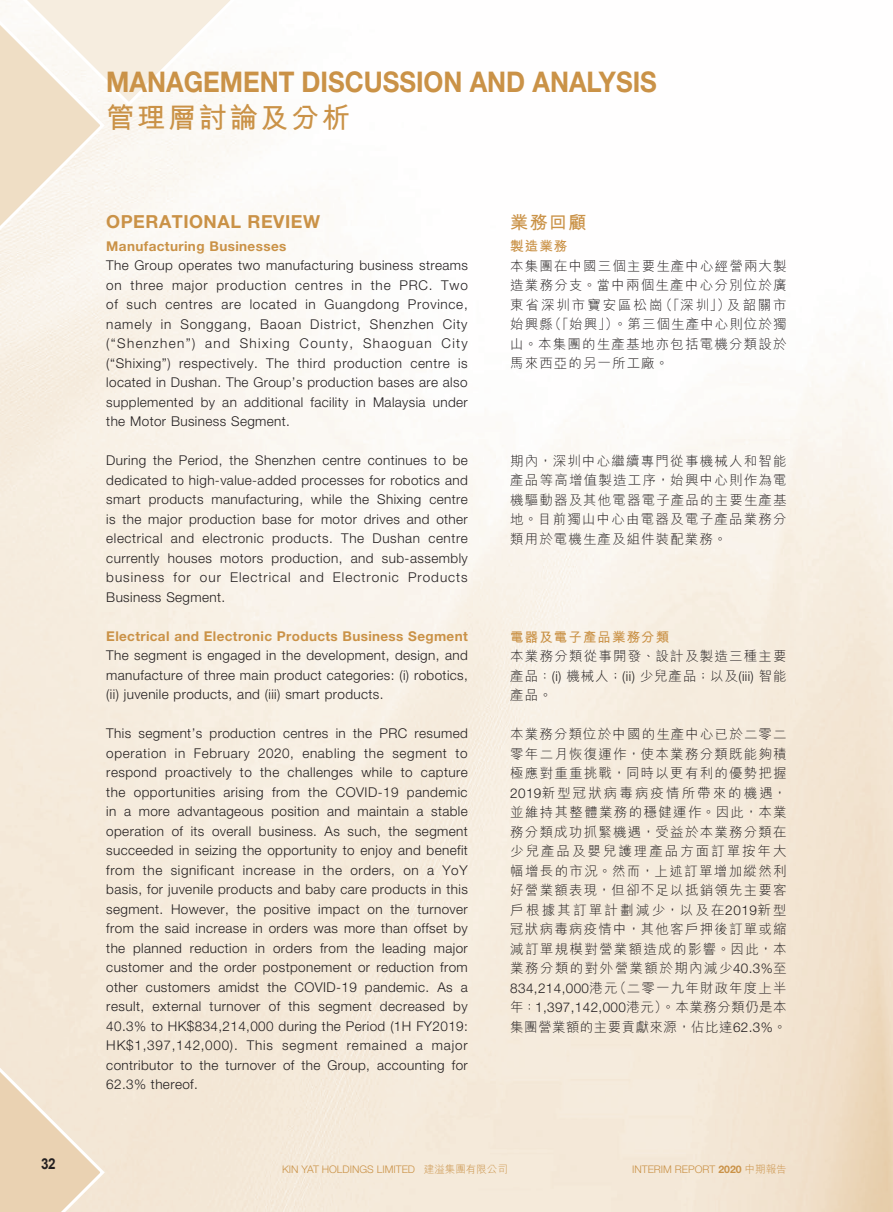
<style>
.page{position:relative;width:893px;height:1212px;background:#fff}
.page>*{position:absolute;margin:0;border:0;box-sizing:border-box;transform-origin:0 0}
.t1{font:700 28.5px "Helvetica Neue LT Std";color:#ca9247;scale:.9 1}
.t2{font:700 28.5px "M Hei HK";letter-spacing:.08em;color:#ca9247}
._01_H1{font:700 18px "Helvetica Neue LT Std";letter-spacing:.03em;color:#ca9247}
._001_H1_C{font:700 18px "M Hei HK";color:#ca9247}
.t3{font:700 15px "Arial";color:#231f20;scale:.9 1}
._00_txt{font:300 13.5px/19.5px "Helvetica Neue LT Std";letter-spacing:.03em;color:#231f20;text-align:justify}
._000_txt_C{font:300 13.5px/19.5px "M Hei HK";letter-spacing:.08em;color:#231f20;text-align:justify}
._02_H2{font:700 13.5px "Helvetica Neue LT Std";letter-spacing:.025em;color:#ca9247}
._002_H2_C{font:700 13.5px "M Hei HK";letter-spacing:.08em;color:#ca9247}
.t4{font:300 10.5px "Helvetica Neue LT Std";color:#ca9247}
.s1{font-family:"Helvetica Neue LT Std"}
.s2{font-family:"M Hei HK"}
.s3{font-weight:700}
</style>
<div class="page">
<svg style="left:0;top:1064px;width:107px;height:148px;background:#eedcc4"></svg>
<svg style="left:0;top:0;width:237px;height:234px"></svg>
<p class="t3" style="left:41px;top:1153px;width:18px">32</p>
<h1 class="t1" style="left:106px;top:64px;width:613px">MANAGEMENT DISCUSSION AND ANALYSIS</h1>
<h1 class="t2" style="left:106px;top:97px;width:245px">管理層討論及分析</h1>
<p class="_01_H1" style="left:106px;top:210px;width:215px">OPERATIONAL REVIEW</p>
<p class="_02_H2" style="left:106px;top:237px;width:182px">Manufacturing Businesses</p>
<p class="_00_txt" style="left:106px;top:255px;width:363px">The Group operates two manufacturing business streams on three major production centres in the PRC. Two of such centres are located in Guangdong Province, namely in Songgang, Baoan District, Shenzhen City (“Shenzhen”) and Shixing County, Shaoguan City (“Shixing”) respectively. The third production centre is located in Dushan. The Group’s production bases are also supplemented by an additional facility in Malaysia under the Motor Business Segment.</p>
<p class="_00_txt" style="left:106px;top:450px;width:363px">During the Period, the Shenzhen centre continues to be dedicated to high-value-added processes for robotics and smart products manufacturing, while the Shixing centre is the major production base for motor drives and other electrical and electronic products. The Dushan centre currently houses motors production, and sub-assembly business for our Electrical and Electronic Products Business Segment.</p>
<p class="_02_H2" style="left:106px;top:627px;width:363px">Electrical and Electronic Products Business Segment</p>
<p class="_00_txt" style="left:106px;top:645px;width:363px">The segment is engaged in the development, design, and manufacture of three main product categories: (i) robotics, (ii) juvenile products, and (iii) smart products.</p>
<p class="_00_txt" style="left:106px;top:723px;width:363px">This segment’s production centres in the PRC resumed operation in February 2020, enabling the segment to respond proactively to the challenges while to capture the opportunities arising from the COVID-19 pandemic in a more advantageous position and maintain a stable operation of its overall business. As such, the segment succeeded in seizing the opportunity to enjoy and benefit from the significant increase in the orders, on a YoY basis, for juvenile products and baby care products in this segment. However, the positive impact on the turnover from the said increase in orders was more than offset by the planned reduction in orders from the leading major customer and the order postponement or reduction from other customers amidst the COVID-19 pandemic. As a result, external turnover of this segment decreased by 40.3% to HK$834,214,000 during the Period (1H FY2019:<br>HK$1,397,142,000). This segment remained a major contributor to the turnover of the Group, accounting for 62.3% thereof.</p>
<p class="_001_H1_C" style="left:510px;top:209px;width:78px">業務回顧</p>
<p class="_002_H2_C" style="left:510px;top:237px;width:59px">製造業務</p>
<p class="_000_txt_C" style="left:510px;top:256px;width:278px">本集團在中國三個主要生產中心經營兩大製造業務分支。當中兩個生產中心分別位於廣東省深圳市寶安區松崗（「深圳」）及韶關市始興縣（「始興」）。第三個生產中心則位於獨山。本集團的生產基地亦包括電機分類設於馬來西亞的另一所工廠。</p>
<p class="_000_txt_C" style="left:510px;top:451px;width:278px">期內，深圳中心繼續專門從事機械人和智能產品等高增值製造工序，始興中心則作為電機驅動器及其他電器電子產品的主要生產基地。目前獨山中心由電器及電子產品業務分類用於電機生產及組件裝配業務。</p>
<p class="_002_H2_C" style="left:510px;top:627px;width:161px">電器及電子產品業務分類</p>
<p class="_000_txt_C" style="left:510px;top:646px;width:278px">本業務分類從事開發、設計及製造三種主要產品：<span class="s1">(i)</span> 機械人；<span class="s1">(ii)</span> 少兒產品；以及<span class="s1">(iii)</span> 智能產品。</p>
<p class="_000_txt_C" style="left:510px;top:724px;width:278px">本業務分類位於中國的生產中心已於二零二零年二月恢復運作，使本業務分類既能夠積極應對重重挑戰，同時以更有利的優勢把握<span class="s1">2019</span>新型冠狀病毒病疫情所帶來的機遇，並維持其整體業務的穩健運作。因此，本業務分類成功抓緊機遇，受益於本業務分類在少兒產品及嬰兒護理產品方面訂單按年大幅增長的市況。然而，上述訂單增加縱然利好營業額表現，但卻不足以抵銷領先主要客戶根據其訂單計劃減少，以及在<span class="s1">2019</span>新型冠狀病毒病疫情中，其他客戶押後訂單或縮減訂單規模對營業額造成的影響。因此，本業務分類的對外營業額於期內減少<span class="s1">40.3%</span>至<span class="s1">834,214,000</span>港元（二零一九年財政年度上半年：<span class="s1">1,397,142,000</span>港元）。本業務分類仍是本集團營業額的主要貢獻來源，佔比達<span class="s1">62.3%</span>。</p>
<p class="t4" style="left:282px;top:1162px;width:227px">KIN YAT HOLDINGS LIMITED <span class="s2">建溢集團有限公司</span></p>
<p class="t4" style="left:632px;top:1162px;width:156px">INTERIM REPORT <span class="s3">2020</span> <span class="s2">中期報告</span></p>
</div>
